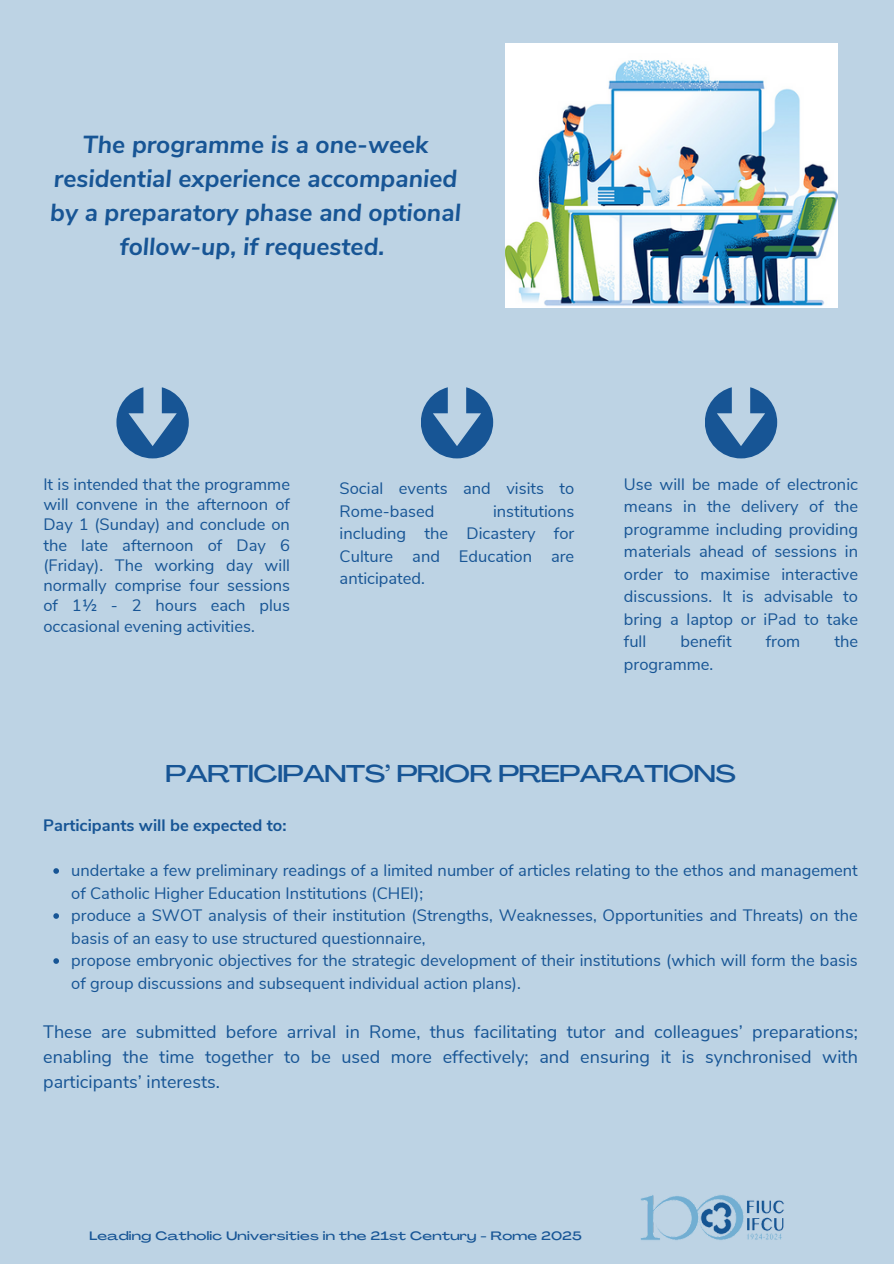
<style>
.page{position:relative;width:894px;height:1264px;background:#fff}
.page>*{position:absolute;margin:0;border:0;box-sizing:border-box;transform-origin:0 0}
.t1{font:italic 700 24.6px/33.8px "Nunito Sans";color:#175595;text-align:center}
.t2{font:500 24px "Agrandir Grand";letter-spacing:-.015em;color:#175595}
.t3{font:18px/24.8px "Nunito Sans";color:#175595;text-align:justify}
.t4{font:16.5px/22.5px "Nunito Sans";color:#175595}
.t5{font:700 16.5px "Nunito Sans";color:#175595}
.t6{font:500 12px "Agrandir Grand";letter-spacing:.025em;color:#175595}
</style>
<div class="page">
<div style="left:0;top:0;width:893px;height:1263px;background:#bdd3e4"></div>
<svg style="left:117px;top:387px;width:72px;height:71px"></svg>
<svg style="left:421px;top:387px;width:72px;height:71px"></svg>
<svg style="left:705px;top:387px;width:72px;height:71px"></svg>
<img style="left:505px;top:44px;width:332px;height:263px">
<svg style="left:53px;top:868px;width:6px;height:5px"></svg>
<svg style="left:53px;top:913px;width:6px;height:5px"></svg>
<svg style="left:53px;top:958px;width:6px;height:5px"></svg>
<img style="left:640px;top:1195px;width:144px;height:45px">
<p class="t1" style="left:50px;top:128px;width:412px">The programme is a one-week residential experience accompanied by a preparatory phase and optional follow-up, if requested.</p>
<p class="t4" style="left:43px;top:474px;width:248px;line-height:20.2px;text-align:justify">It is intended that the programme will convene in the afternoon of Day 1 (Sunday) and conclude on the late afternoon of Day 6 (Friday). The working day will normally comprise four sessions of 1½ - 2 hours each plus occasional evening activities.</p>
<p class="t4" style="left:339px;top:478px;width:236px">Social events and visits to<br>Rome-based</p>
<p class="t4" style="left:339px;top:500px;width:236px;text-align:justify;text-indent:153px">institutions including the Dicastery for Culture and Education are anticipated.</p>
<h4 class="t4" style="left:623px;top:473px;width:235px;text-align:justify">Use will be made of electronic means in the delivery of the programme including providing materials ahead of sessions in order to maximise interactive discussions. It is advisable to bring a laptop or iPad to take full</h4>
<h4 class="t4" style="left:680px;top:630px;width:53px">benefit</h4>
<h4 class="t4" style="left:765px;top:630px;width:36px">from</h4>
<h4 class="t4" style="left:834px;top:630px;width:25px">the</h4>
<h4 class="t4" style="left:623px;top:653px;width:91px">programme.</h4>
<p class="t2" style="left:166px;top:763px;width:571px">PARTICIPANTS’ PRIOR PREPARATIONS</p>
<h4 class="t5" style="left:43px;top:814px;width:245px">Participants will be expected to:</h4>
<p class="t4" style="left:71px;top:859px;width:787px">undertake a few preliminary readings of a limited number of articles relating to the ethos and management of Catholic Higher Education Institutions (CHEI);</p>
<h4 class="t4" style="left:71px;top:904px;width:787px">produce a SWOT analysis of their institution (Strengths, Weaknesses, Opportunities and Threats) on the basis of an easy to use structured questionnaire,</h4>
<h1 class="t4" style="left:71px;top:949px;width:787px">propose embryonic objectives for the strategic development of their institutions (which will form the basis of group discussions and subsequent individual action plans).</h1>
<h3 class="t3" style="left:43px;top:1019px;width:816px">These are submitted before arrival in Rome, thus facilitating tutor and colleagues’ preparations; enabling the time together to be used more effectively; and ensuring it is synchronised with participants’ interests.</h3>
<p class="t6" style="left:89px;top:1230px;width:494px">Leading Catholic Universities in the 21st Century - Rome 2025</p>
</div>
